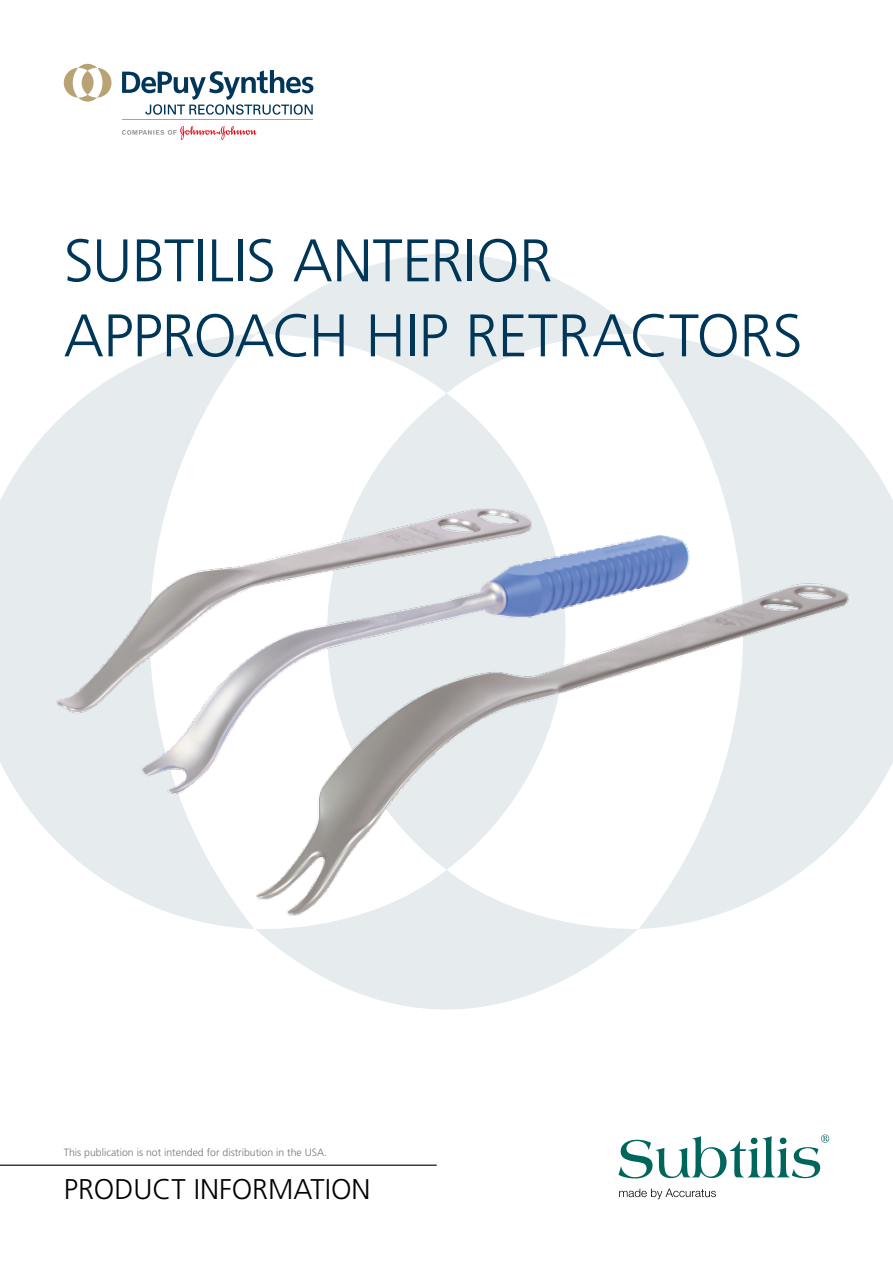
<style>
.page{position:relative;width:893px;height:1263px;background:#fff}
.page>*{position:absolute;margin:0;border:0;box-sizing:border-box;transform-origin:0 0}
.t1{font:300 60px/75px "Frutiger LT Std";letter-spacing:-.01em;color:#003759}
.t2{font:300 28.5px "Frutiger LT Std";color:#000}
.t3{font:300 10.5px "Frutiger LT Std";color:#757474}
</style>
<div class="page">
<svg style="left:144px;top:253px;width:605px;height:108px"></svg>
<hr style="left:0;top:1164px;width:437px;height:2px;background:#000">
<svg style="left:122px;top:126px;width:134px;height:14px"></svg>
<svg style="left:64px;top:64px;width:47px;height:38px"></svg>
<hr style="left:122px;top:119px;width:191px;height:1px;background:#b9a374">
<svg style="left:122px;top:70px;width:191px;height:45px"></svg>
<svg style="left:619px;top:1134px;width:210px;height:44px"></svg>
<svg style="left:619px;top:1189px;width:97px;height:10px"></svg>
<img style="left:0;top:361px;width:893px;height:649px">
<h1 class="t1" style="left:64px;top:224px;width:740px">SUBTILIS ANTERIOR<br>APPROACH HIP RETRACTORS</h1>
<p class="t3" style="left:64px;top:1146px;width:265px">This publication is not intended for distribution in the USA.</p>
<h2 class="t2" style="left:64px;top:1173px;width:308px">PRODUCT INFORMATION</h2>
</div>
